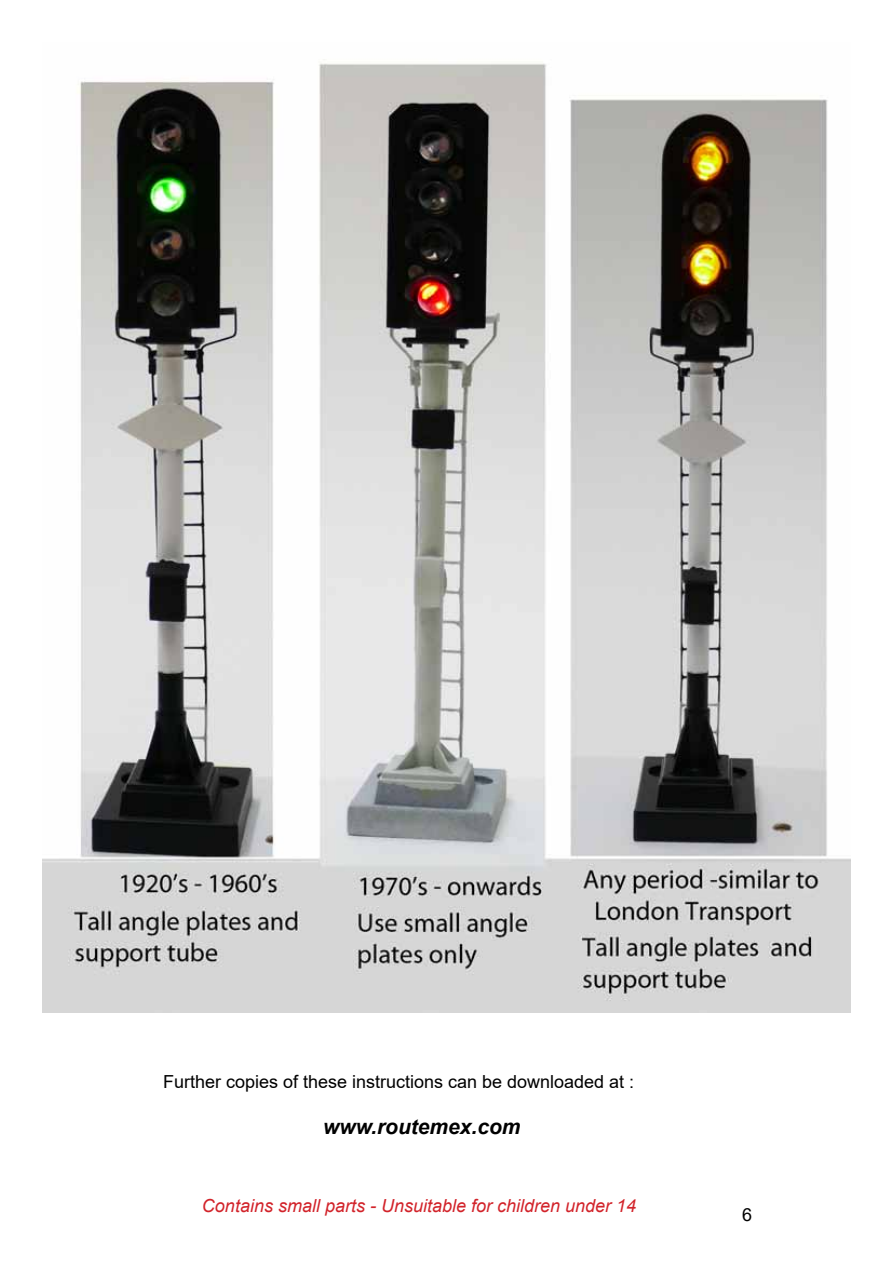
<style>
.page{position:relative;width:893px;height:1263px;background:#fff}
.page>*{position:absolute;margin:0;border:0;box-sizing:border-box;transform-origin:0 0}
.t1{font:italic 700 21px "Arial";color:#000}
.t2{font:18px "Arial";color:#000}
.t3{font:italic 18px "Arial";color:#d2232a}
</style>
<div class="page">
<img style="left:43px;top:59px;width:807px;height:953px">
<p class="t2" style="left:163px;top:1069px;width:473px">Further copies of these instructions can be downloaded at :</p>
<p class="t1" style="left:323px;top:1113px;width:199px">www.routemex.com</p>
<p class="t3" style="left:202px;top:1193px;width:436px">Contains small parts - Unsuitable for children under 14</p>
<p class="t2" style="left:742px;top:1202px;width:12px">6</p>
</div>
